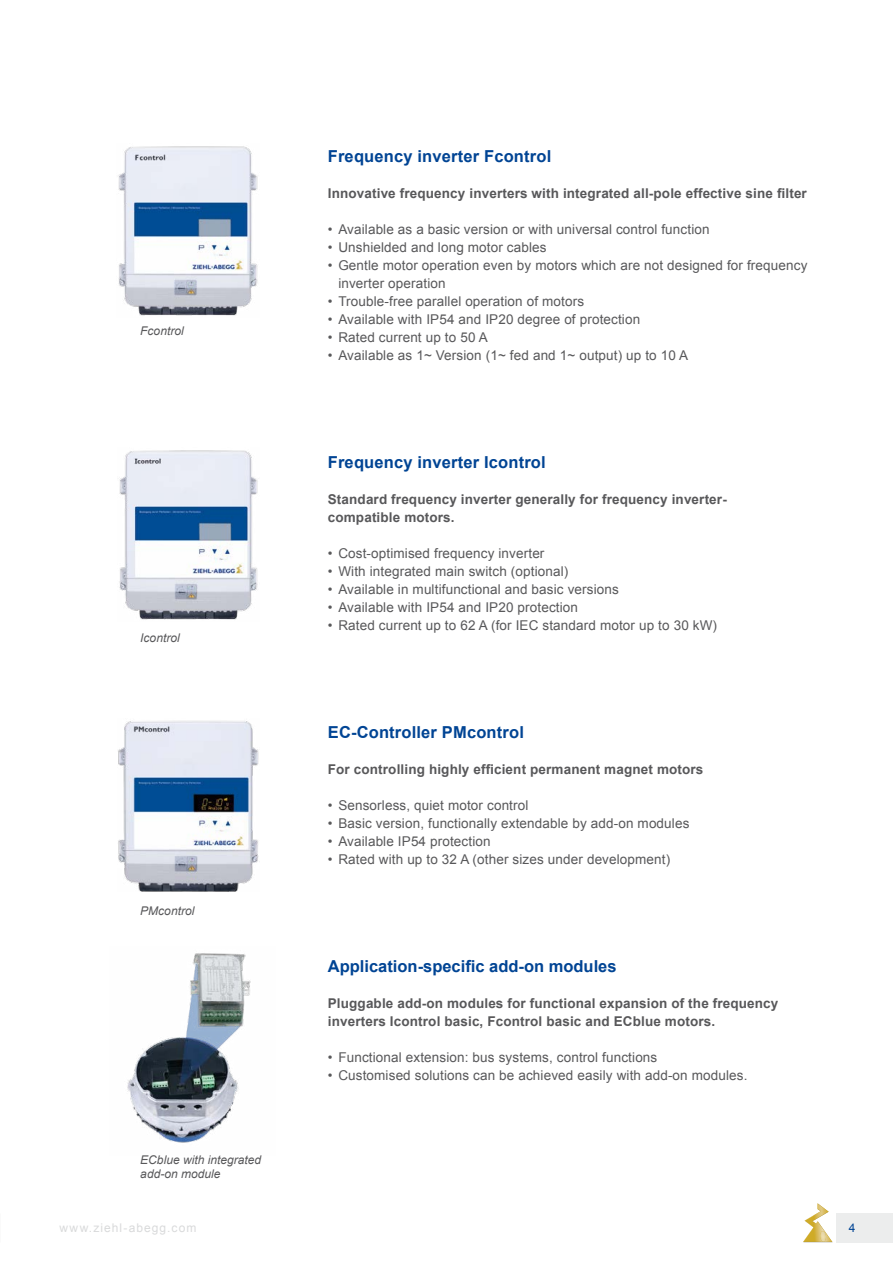
<style>
.page{position:relative;width:893px;height:1263px;background:#fff}
.page>*{position:absolute;margin:0;border:0;box-sizing:border-box;transform-origin:0 0}
.t1{font:700 16.5px "Arial";letter-spacing:.01em;color:#004494}
.t2{font:13.5px/18px "Arial";letter-spacing:.01em;color:#58585a}
.t3{font:700 13.5px/18px "Arial";letter-spacing:.01em;color:#58585a}
.t4{font:italic 12px/14.4px "Arial";color:#58585a}
.t5{font:12px "Arial";letter-spacing:.09em;color:#d9dadb}
.t6{font:12px "Arial";color:#004494}
</style>
<div class="page">
<div style="left:837px;top:1213px;width:56px;height:29px;background:#eceded"></div>
<svg style="left:803px;top:1203px;width:29px;height:40px"></svg>
<img style="left:118px;top:146px;width:140px;height:170px">
<img style="left:119px;top:450px;width:139px;height:170px">
<img style="left:118px;top:721px;width:141px;height:171px">
<img style="left:127px;top:953px;width:124px;height:190px">
<p class="t4" style="left:140px;top:324px;width:45px">Fcontrol</p>
<p class="t4" style="left:140px;top:631px;width:41px">Icontrol</p>
<p class="t4" style="left:140px;top:903px;width:56px">PMcontrol</p>
<p class="t4" style="left:140px;top:1152px;width:122px">ECblue with integrated add-on module</p>
<p class="t1" style="left:328px;top:145px;width:225px">Frequency inverter Fcontrol</p>
<p class="t3" style="left:328px;top:185px;width:481px">Innovative frequency inverters with integrated all-pole effective sine filter</p>
<p class="t2" style="left:328px;top:220px;width:383px">• Available as a basic version or with universal control function</p>
<p class="t2" style="left:328px;top:238px;width:220px">• Unshielded and long motor cables</p>
<p class="t2" style="left:338px;top:256px;width:471px;text-indent:-11px">• Gentle motor operation even by motors which are not designed for frequency inverter operation</p>
<p class="t2" style="left:328px;top:292px;width:258px">• Trouble-free parallel operation of motors</p>
<p class="t2" style="left:328px;top:310px;width:314px">• Available with I P54 and I P20 degree of protection</p>
<p class="t2" style="left:328px;top:328px;width:161px">• Rated current up to 50 A</p>
<p class="t2" style="left:328px;top:346px;width:362px">• Available as 1~ Version (1~ fed and 1~ output) up to 10 A</p>
<p class="t1" style="left:328px;top:451px;width:219px">Frequency inverter Icontrol</p>
<p class="t3" style="left:328px;top:491px;width:400px">Standard frequency inverter generally for frequency inverter&shy;compatible motors.</p>
<p class="t2" style="left:328px;top:544px;width:218px">• Cost-optimised frequency inverter</p>
<p class="t2" style="left:328px;top:562px;width:242px">• With integrated main switch (optional)</p>
<p class="t2" style="left:328px;top:580px;width:293px">• Available in multifunctional and basic versions</p>
<p class="t2" style="left:328px;top:598px;width:252px">• Available with I P54 and I P20 protection</p>
<p class="t2" style="left:328px;top:616px;width:391px">• Rated current up to 62 A (for IE C standard motor up to 30 kW)</p>
<p class="t1" style="left:328px;top:721px;width:198px">EC-Controller PMcontrol</p>
<p class="t3" style="left:328px;top:761px;width:377px">For controlling highly efficient permanent magnet motors</p>
<p class="t2" style="left:328px;top:796px;width:202px">• Sensorless, quiet motor control</p>
<p class="t2" style="left:328px;top:814px;width:363px">• Basic version, functionally extendable by add-on modules</p>
<p class="t2" style="left:328px;top:832px;width:164px">• Available I P54 protection</p>
<p class="t2" style="left:328px;top:850px;width:344px">• Rated with up to 32 A (other sizes under development)</p>
<p class="t1" style="left:328px;top:955px;width:290px">Application-specific add-on modules</p>
<p class="t3" style="left:328px;top:995px;width:452px">Pluggable add-on modules for functional expansion of the frequency inverters Icontrol basic, Fcontrol basic and ECblue motors.</p>
<p class="t2" style="left:328px;top:1048px;width:331px">• Functional extension: bus systems, control functions</p>
<p class="t2" style="left:328px;top:1066px;width:421px">• Customised solutions can be achieved easily with add-on modules.</p>
<p class="t5" style="left:60px;top:1220px;width:138px">www.ziehl-abegg.com</p>
<p class="t6" style="left:849px;top:1220px;width:8px">4</p>
</div>
